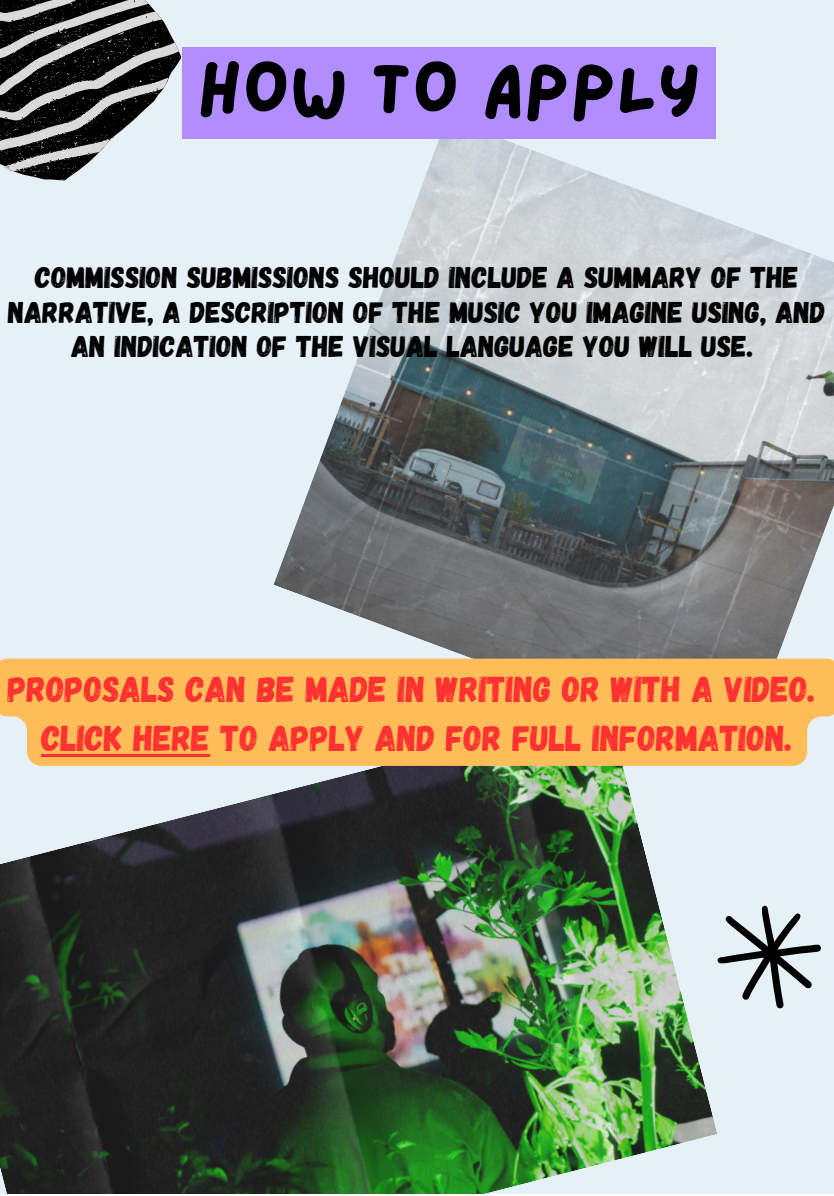
<style>
.page{position:relative;width:834px;height:1196px;background:#fff}
.page>*{position:absolute;margin:0;border:0;box-sizing:border-box;transform-origin:0 0}
.t1{font:73px "Lazydog";color:#000}
.t2{font:36px "Gagalin";color:#ff3131}
.t3{font:30px/34.4px "Gagalin";color:#000;text-align:center}
</style>
<div class="page">
<div style="left:0;top:0;width:834px;height:1193px;background:#e6f0f7"></div>
<img style="left:273px;top:139px;width:561px;height:519px">
<img style="left:0;top:766px;width:717px;height:427px">
<svg style="left:717px;top:905px;width:104px;height:103px"></svg>
<div style="left:182px;top:47px;width:534px;height:92px;background:#b18dff"></div>
<svg style="left:0;top:0;width:181px;height:180px"></svg>
<div style="left:0;top:658px;width:834px;height:108px;background:#ffbd59"></div>
<hr style="left:41px;top:754px;width:169px;height:3px;background:#ff3131">
<p class="t1" style="left:197px;top:54px;width:505px">HOW TO APPLY</p>
<p class="t3" style="left:8px;top:259px;width:819px">COMMISSION SUBMISSIONS SHOULD INCLUDE A SUMMARY OF THE<br>NARRATIVE, A DESCRIPTION OF THE MUSIC YOU IMAGINE USING, AND<br>AN INDICATION OF THE VISUAL LANGUAGE YOU WILL USE.</p>
<p class="t2" style="left:8px;top:665px;width:809px">PROPOSALS CAN BE MADE IN WRITING OR WITH A VIDEO.</p>
<p class="t2" style="left:41px;top:715px;width:752px">CLICK HERE TO APPLY AND FOR FULL INFORMATION.</p>
</div>
